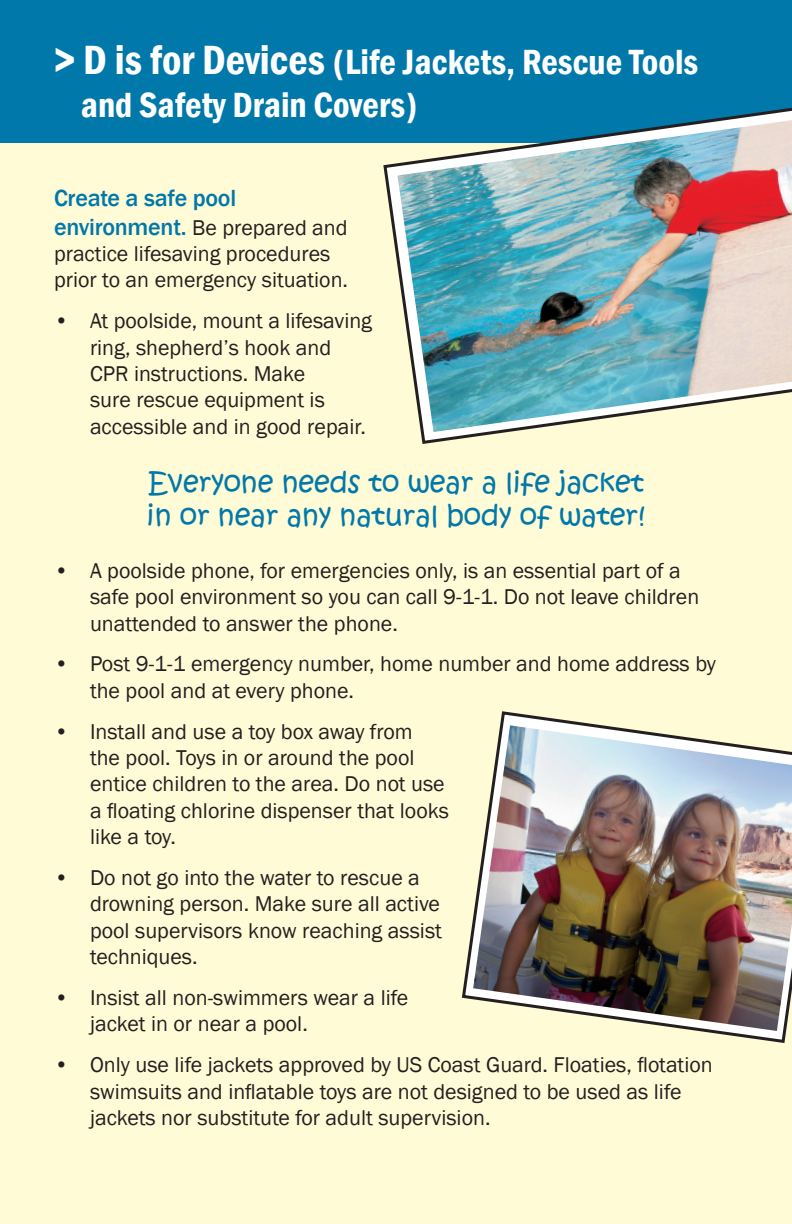
<style>
.page{position:relative;width:792px;height:1224px;background:#fff}
.page>*{position:absolute;margin:0;border:0;box-sizing:border-box;transform-origin:0 0}
.Heading{font:600 condensed 36px/43.2px "Franklin Gothic";color:#fff}
.PullQuotes{font:28px/33.6px "Kristen ITC";color:#0078aa}
.t1{font:500 24px "Franklin Gothic";letter-spacing:-.01em;color:#0078aa}
.t2{font:22px/26.4px "Franklin Gothic";color:#231f20}
.s1{font-size:42px}
.s2{font-weight:500;font-size:24px;color:#0078aa}
</style>
<div class="page">
<div style="left:0;top:0;width:792px;height:144px;background:#0078aa"></div>
<div style="left:0;top:144px;width:792px;height:1080px;background:#fffbd6"></div>
<svg style="left:382px;top:107px;width:410px;height:337px"></svg>
<img style="left:398px;top:120px;width:394px;height:312px">
<svg style="left:461px;top:711px;width:325px;height:332px"></svg>
<img style="left:473px;top:725px;width:319px;height:306px">
<p class="Heading" style="left:81px;top:40px;width:619px;text-indent:-27px"><span class="s1">&gt; D is for Devices</span> (Life Jackets, Rescue Tools and Safety Drain Covers)</p>
<p class="t1" style="left:54px;top:183px;width:184px">Create a safe pool</p>
<p class="t2" style="left:54px;top:215px;width:296px"><span class="s2">environment.</span> Be prepared and practice lifesaving procedures prior to an emergency situation.</p>
<p class="t2" style="left:90px;top:308px;width:284px;text-indent:-36px">• At poolside, mount a lifesaving ring, shepherd’s hook and<br>CPR instructions. Make<br>sure rescue equipment is accessible and in good repair.</p>
<p class="PullQuotes" style="left:147px;top:466px;width:500px">Everyone needs to wear a life jacket in or near any natural body of water!</p>
<p class="t2" style="left:90px;top:558px;width:611px;text-indent:-36px">• A poolside phone, for emergencies only, is an essential part of a safe pool environment so you can call 9-1-1. Do not leave children unattended to answer the phone.</p>
<p class="t2" style="left:90px;top:651px;width:627px;text-indent:-36px">• Post 9-1-1 emergency number, home number and home address by the pool and at every phone.</p>
<p class="t2" style="left:90px;top:719px;width:361px;text-indent:-36px">• Install and use a toy box away from<br>the pool. Toys in or around the pool entice children to the area. Do not use a floating chlorine dispenser that looks like a toy.</p>
<p class="t2" style="left:90px;top:865px;width:354px;text-indent:-36px">• Do not go into the water to rescue a drowning person. Make sure all active pool supervisors know reaching assist techniques.</p>
<p class="t2" style="left:90px;top:985px;width:320px;text-indent:-36px">• Insist all non-swimmers wear a life jacket in or near a pool.</p>
<p class="t2" style="left:90px;top:1052px;width:624px;text-indent:-36px">• Only use life jackets approved by US Coast Guard. Floaties, flotation swimsuits and inflatable toys are not designed to be used as life jackets nor substitute for adult supervision.</p>
</div>
